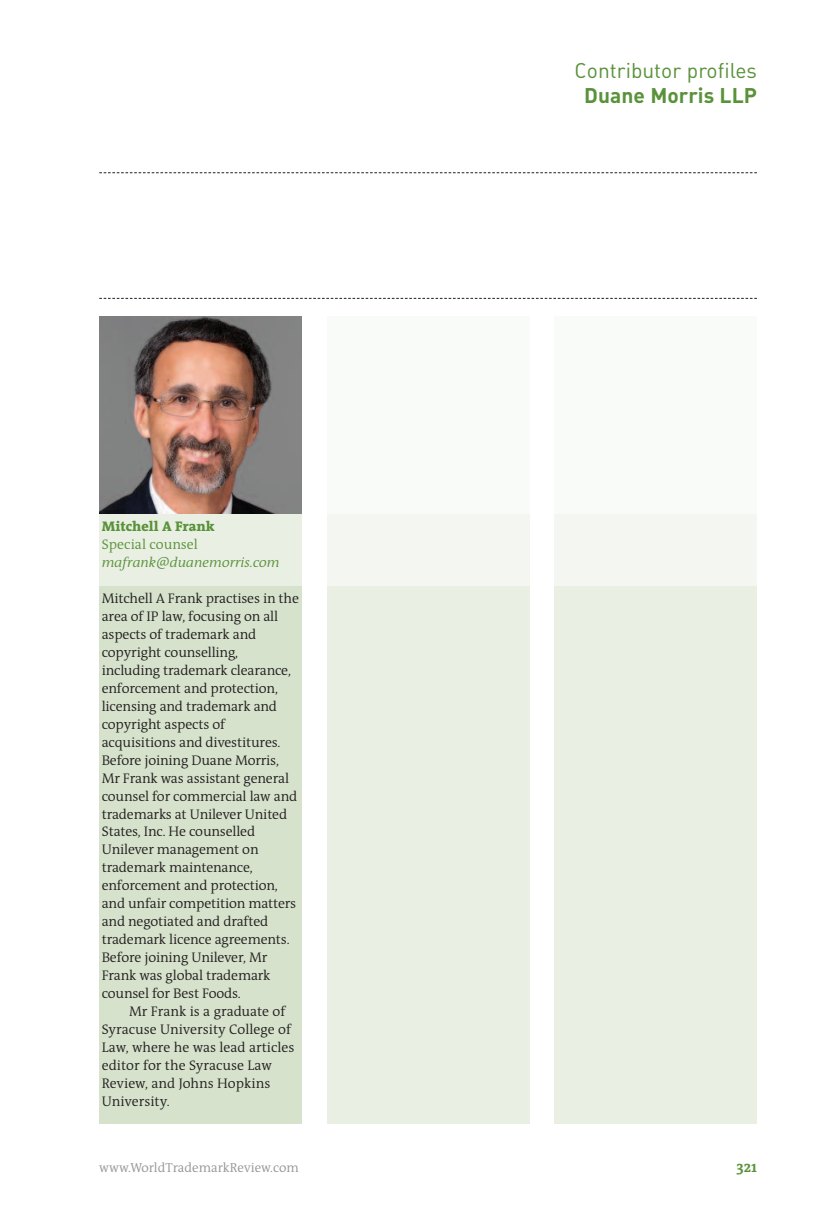
<style>
.page{position:relative;width:819px;height:1211px;background:#fff}
.page>*{position:absolute;margin:0;border:0;box-sizing:border-box;transform-origin:0 0}
.t1{font:21px "DIN Regular Alternate";color:#59923a}
.t2{font:21px "DIN Bold Alternate";color:#59923a}
.t3{font:700 14.88px "The Antiqua B7";color:#59923a}
.t4{font:300 14px/18px "The Antiqua B4";letter-spacing:-.015em;color:#231f20}
.t5{font:italic 300 14px "The Antiqua B4 i";color:#59923a}
.t6{font:800 14px "The Antiqua B8";color:#59923a}
.t7{font:300 14px "The Antiqua B4";color:#59923a}
.t8{font:300 13.12px "The Antiqua B4";color:#939598}
</style>
<div class="page">
<svg style="left:99px;top:172px;width:657px;height:1px"></svg>
<svg style="left:99px;top:298px;width:657px;height:1px"></svg>
<div style="left:99px;top:513px;width:203px;height:611px;background:#d6e2cc"></div>
<div style="left:99px;top:514px;width:203px;height:71px;background:#e9efe3"></div>
<img style="left:99px;top:316px;width:203px;height:197px">
<div style="left:327px;top:513px;width:202px;height:611px;background:#e9efe3"></div>
<div style="left:327px;top:514px;width:202px;height:71px;background:#f4f7f1"></div>
<div style="left:327px;top:316px;width:202px;height:197px;background:#f8fbf8"></div>
<div style="left:554px;top:513px;width:202px;height:611px;background:#e9efe3"></div>
<div style="left:554px;top:514px;width:202px;height:71px;background:#f4f7f1"></div>
<div style="left:554px;top:316px;width:202px;height:197px;background:#f8fbf8"></div>
<p class="t6" style="left:102px;top:522px;width:114px">Mitchell A Frank</p>
<p class="t7" style="left:102px;top:540px;width:98px">Special counsel</p>
<p class="t5" style="left:102px;top:558px;width:180px">mafrank@duanemorris.com</p>
<p class="t4" style="left:102px;top:591px;width:199px">Mitchell A Frank practises in the area of IP law, focusing on all aspects of trademark and copyright counselling, including trademark clearance, enforcement and protection, licensing and trademark and copyright aspects of acquisitions and divestitures.<br>Before joining Duane Morris,<br>Mr Frank was assistant general counsel for commercial law and trademarks at Unilever United<br>States, Inc. He counselled<br>Unilever management on trademark maintenance, enforcement and protection, and unfair competition matters and negotiated and drafted trademark licence agreements.<br>Before joining Unilever, Mr<br>Frank was global trademark counsel for Best Foods.</p>
<p class="t4" style="left:102px;top:1003px;width:194px;text-indent:27px">Mr Frank is a graduate of<br>Syracuse University College of<br>Law, where he was lead articles editor for the Syracuse Law<br>Review, and Johns Hopkins<br>University.</p>
<h1 class="t1" style="left:574px;top:58px;width:184px">Contributor profiles</h1>
<h1 class="t2" style="left:584px;top:83px;width:174px">Duane Morris LLP</h1>
<p class="t8" style="left:99px;top:1162px;width:201px">www.WorldTrademarkReview.com</p>
<p class="t3" style="left:736px;top:1162px;width:22px">321</p>
</div>
